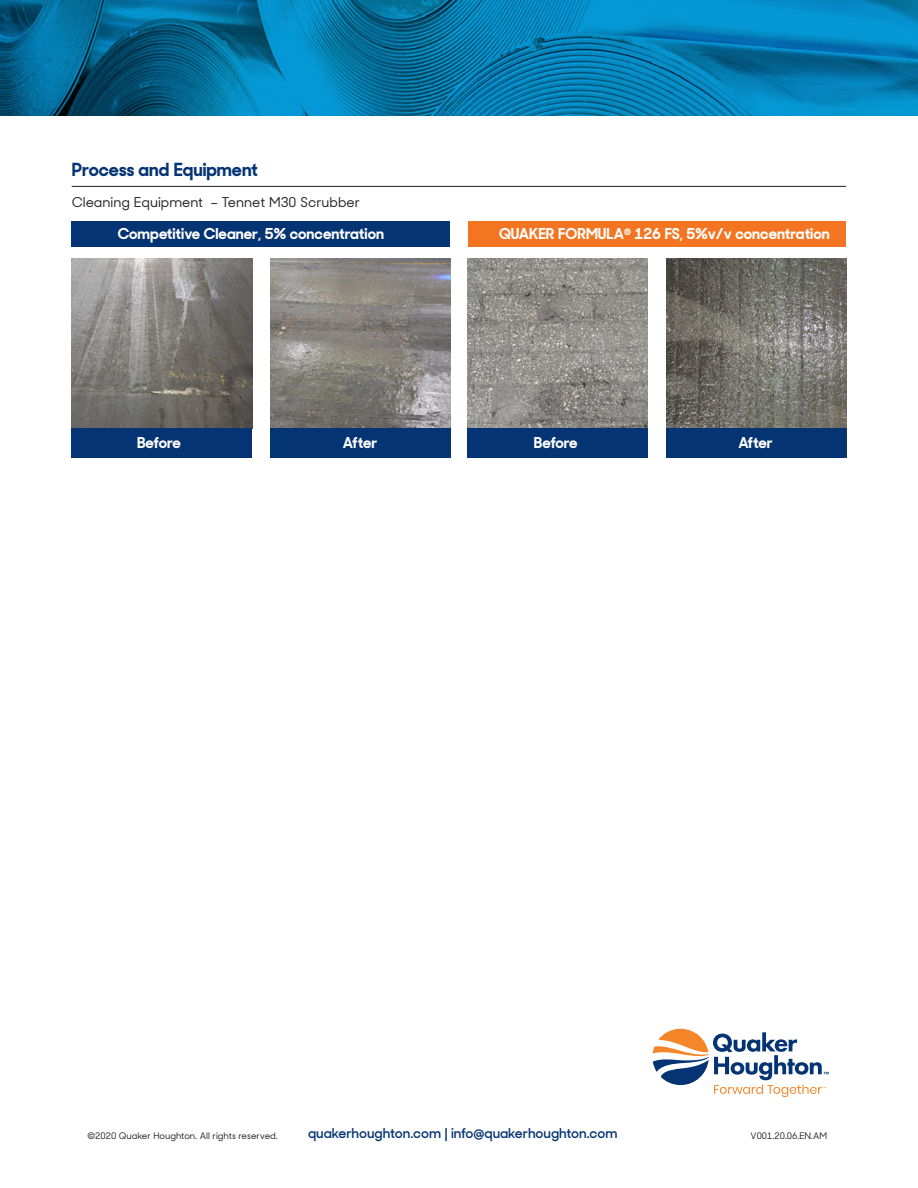
<style>
.page{position:relative;width:918px;height:1188px;background:#fff}
.page>*{position:absolute;margin:0;border:0;box-sizing:border-box;transform-origin:0 0}
.t1{font:700 18px "Sharp Sans Display No 2";color:#053474}
.disclaimer{font:700 15px "Sharp Sans Display No 2";color:#fff}
.t2{font:600 13.5px "Sharp Sans Display No 2";color:#053474}
.t3{font:500 13.5px "Sharp Sans Display No 2";color:#231f20}
.t4{font:500 9px "Sharp Sans Display No 2";color:#231f20}
</style>
<div class="page">
<svg style="left:0;top:0;width:918px;height:116px;background:#0477a9"></svg>
<svg style="left:653px;top:1029px;width:176px;height:68px"></svg>
<div style="left:468px;top:221px;width:378px;height:26px;background:#f47521"></div>
<img style="left:468px;top:258px;width:180px;height:170px">
<div style="left:468px;top:428px;width:180px;height:30px;background:#053474"></div>
<img style="left:666px;top:258px;width:180px;height:170px">
<div style="left:666px;top:428px;width:180px;height:30px;background:#053474"></div>
<hr style="left:72px;top:186px;width:774px;height:1px;background:#231f20">
<div style="left:72px;top:221px;width:378px;height:26px;background:#053474"></div>
<img style="left:72px;top:258px;width:180px;height:170px">
<div style="left:72px;top:428px;width:180px;height:30px;background:#053474"></div>
<img style="left:270px;top:258px;width:180px;height:170px">
<div style="left:270px;top:428px;width:180px;height:30px;background:#053474"></div>
<h4 class="t1" style="left:72px;top:154px;width:188px">Process and Equipment</h4>
<p class="t3" style="left:72px;top:191px;width:290px">Cleaning Equipment – Tennet M30 Scrubber</p>
<p class="disclaimer" style="left:118px;top:221px;width:268px">Competitive Cleaner, 5% concentration</p>
<p class="disclaimer" style="left:137px;top:429px;width:45px">Before</p>
<p class="disclaimer" style="left:343px;top:429px;width:36px">After</p>
<p class="disclaimer" style="left:499px;top:221px;width:332px">QUAKER FORMULA<sup>®</sup> 126 FS, 5%v/v concentration</p>
<p class="disclaimer" style="left:534px;top:429px;width:45px">Before</p>
<p class="disclaimer" style="left:738px;top:429px;width:36px">After</p>
<p class="t4" style="left:88px;top:1129px;width:192px">©2020 Quaker Houghton. All rights reserved.</p>
<p class="t2" style="left:308px;top:1122px;width:311px">quakerhoughton.com | info@quakerhoughton.com</p>
<p class="t4" style="left:751px;top:1129px;width:78px">V001.20.06.EN.AM</p>
</div>
